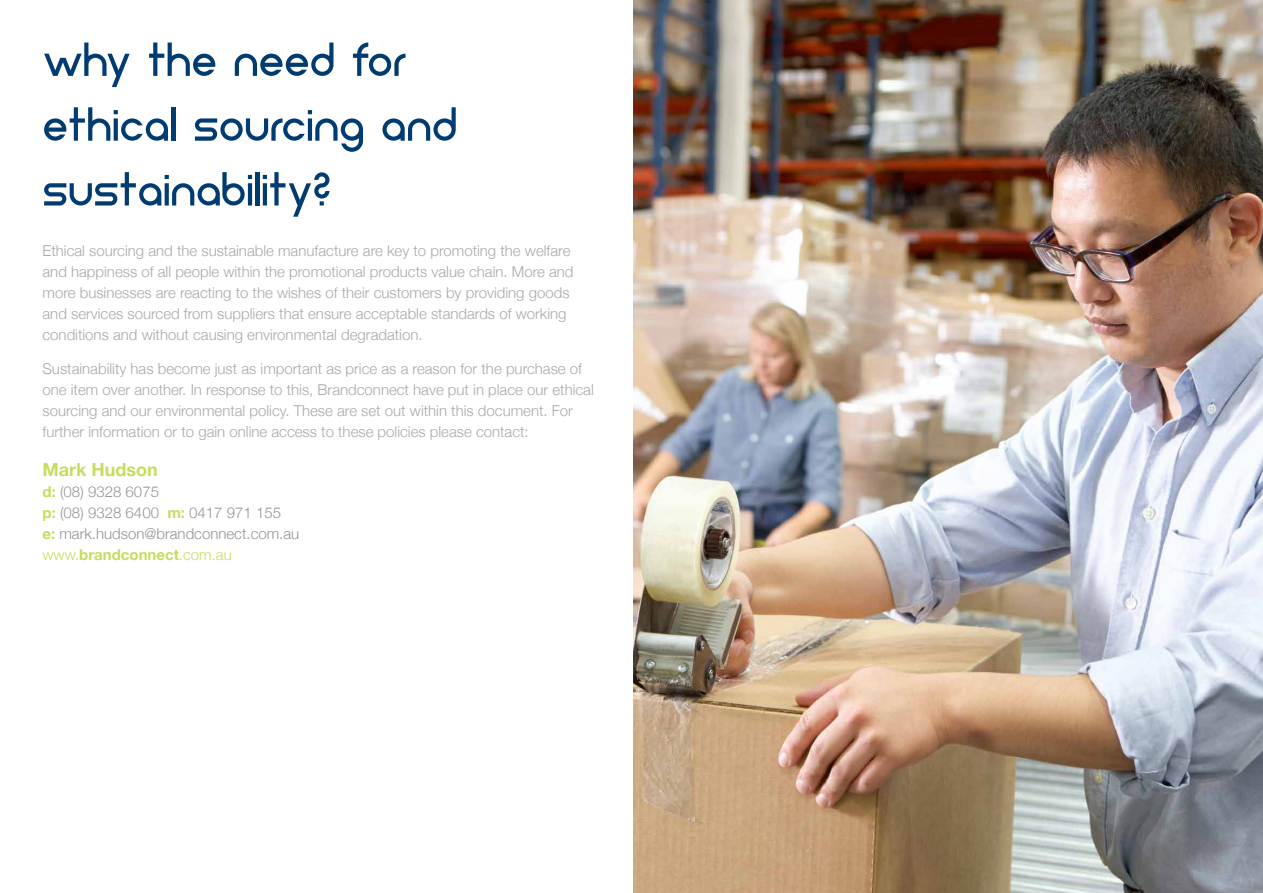
<style>
.page{position:relative;width:1263px;height:893px;background:#fff}
.page>*{position:absolute;margin:0;border:0;box-sizing:border-box;transform-origin:0 0}
.t1{font:500 54px/64.8px "Neometric";color:#003b71}
.t2{font:700 18px "Helvetica Neue";color:#c8dc5d}
.t3{font:300 15px/21px "Helvetica Neue";color:#a7a9ac}
.t4{font:300 15px/21px "Helvetica Neue";color:#939598}
.s1{font-weight:700;color:#c8dc5d}
.s2{color:#c8dc5d}
</style>
<div class="page">
<img style="left:634px;top:0;width:629px;height:893px">
<h1 class="t1" style="left:43px;top:32px;width:416px">why the need for ethical sourcing and sustainability?</h1>
<p class="t3" style="left:43px;top:240px;width:532px">Ethical sourcing and the sustainable manufacture are key to promoting the welfare and happiness of all people within the promotional products value chain. More and more businesses are reacting to the wishes of their customers by providing goods and services sourced from suppliers that ensure acceptable standards of working conditions and without causing environmental degradation.</p>
<p class="t3" style="left:43px;top:357px;width:553px">Sustainability has become just as important as price as a reason for the purchase of one item over another. In response to this, Brandconnect have put in place our ethical sourcing and our environmental policy. These are set out within this document. For further information or to gain online access to these policies please contact:</p>
<p class="t2" style="left:43px;top:455px;width:117px">Mark Hudson</p>
<p class="t4" style="left:43px;top:480px;width:258px"><span class="s1">d:</span> (08) 9328 6075<br><span class="s1">p:</span> (08) 9328 6400 <span class="s1">m:</span> 0417 971 155<br><span class="s1">e:</span> mark.hudson@brandconnect.com.au <span class="s2">www.</span><span class="s1">brandconnect</span><span class="s2">.com.au</span></p>
</div>
